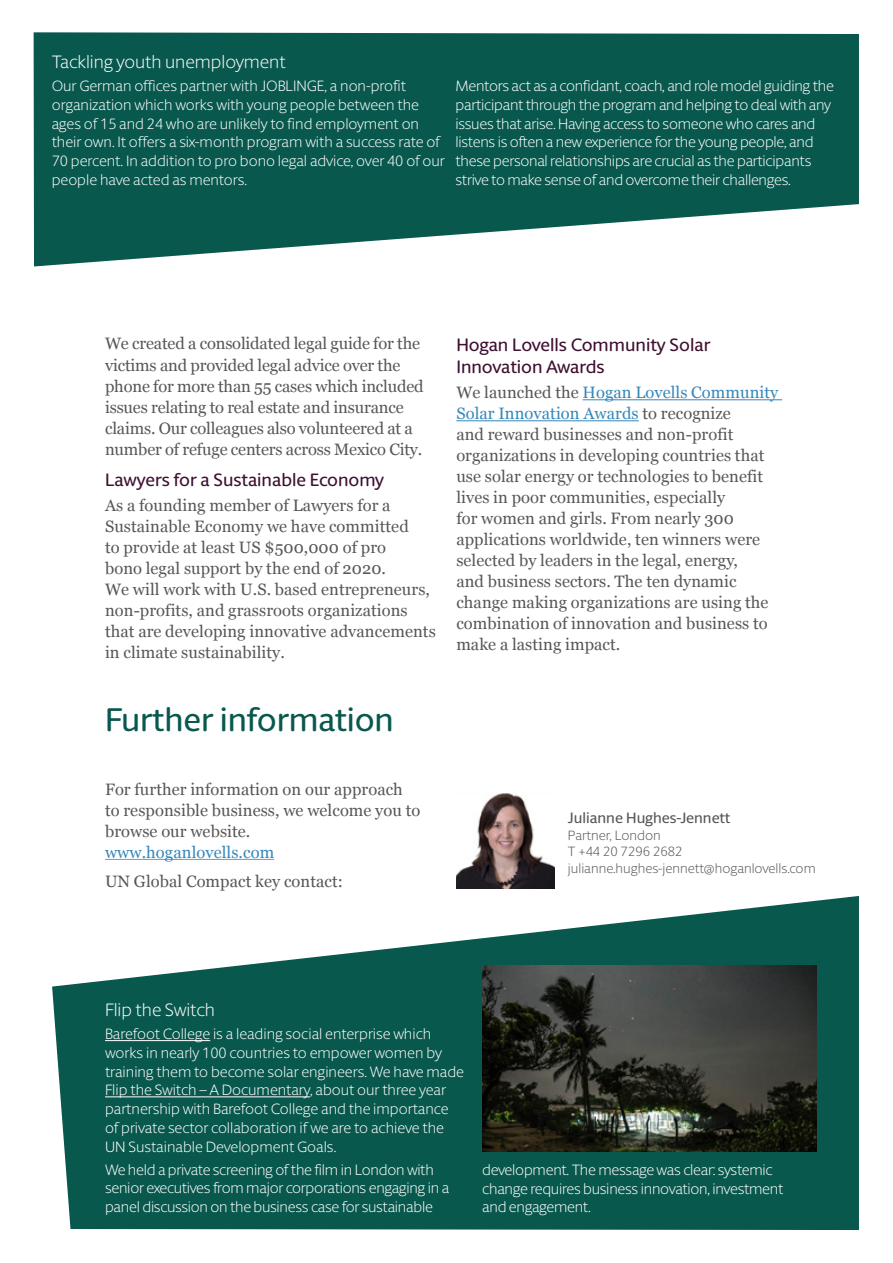
<style>
.page{position:relative;width:893px;height:1263px;background:#fff}
.page>*{position:absolute;margin:0;border:0;box-sizing:border-box;transform-origin:0 0}
.t1{font:500 33px "Berlingske Sans Round";letter-spacing:-.005em;color:#09584e}
.t2{font:500 18px/22.5px "Berlingske Sans Round";color:#3f1031}
.t3{font:300 18px "Berlingske Sans Round";color:#fff}
.t4{font:16.5px/21px "Georgia";letter-spacing:.005em;color:#575756}
.t5{font:16.5px "Georgia";letter-spacing:.005em;color:#3587bb}
.t6{font:300 15px/18.8px "Berlingske Sans Round";letter-spacing:-.015em;color:#fff}
.t7{font:500 15px "Berlingske Sans Round";color:#575756}
.t8{font:300 13.5px/16.5px "Berlingske Sans Round";color:#575756}
.s1{color:#3587bb}
</style>
<div class="page">
<svg style="left:52px;top:896px;width:807px;height:334px;fill:#09584e"></svg>
<svg style="left:34px;top:32px;width:825px;height:234px;background:#2a6e66"></svg>
<hr style="left:583px;top:399px;width:199px;height:1px;background:#3587bb">
<hr style="left:456px;top:420px;width:183px;height:1px;background:#3587bb">
<hr style="left:105px;top:859px;width:169px;height:1px;background:#689cc9">
<img style="left:456px;top:793px;width:99px;height:95px">
<hr style="left:105px;top:1040px;width:105px;height:1px;background:#fff">
<hr style="left:105px;top:1096px;width:205px;height:1px;background:#fff">
<img style="left:482px;top:965px;width:335px;height:187px">
<p class="t3" style="left:52px;top:50px;width:236px">Tackling youth unemployment</p>
<p class="t6" style="left:52px;top:76px;width:395px">Our German offices partner with JOBLINGE, a non-profit organization which works with young people between the ages of 15 and 24 who are unlikely to find employment on their own. It offers a six-month program with a success rate of 70 percent. In addition to pro bono legal advice, over 40 of our people have acted as mentors.</p>
<p class="t6" style="left:456px;top:76px;width:380px">Mentors act as a confidant, coach, and role model guiding the participant through the program and helping to deal with any issues that arise. Having access to someone who cares and listens is often a new experience for the young people, and these personal relationships are crucial as the participants strive to make sense of and overcome their challenges.</p>
<p class="t4" style="left:105px;top:333px;width:320px">We created a consolidated legal guide for the victims and provided legal advice over the phone for more than 55 cases which included issues relating to real estate and insurance claims. Our colleagues also volunteered at a number of refuge centers across Mexico City.</p>
<p class="t2" style="left:105px;top:467px;width:281px">Lawyers for a Sustainable Economy</p>
<p class="t4" style="left:105px;top:494px;width:332px">As a founding member of Lawyers for a Sustainable Economy we have committed<br>to provide at least US $500,000 of pro<br>bono legal support by the end of 2020.<br>We will work with U.S. based entrepreneurs, non‑profits, and grassroots organizations that are developing innovative advancements in climate sustainability.</p>
<h1 class="t1" style="left:105px;top:696px;width:290px">Further information</h1>
<p class="t4" style="left:105px;top:778px;width:317px">For further information on our approach to responsible business, we welcome you to browse our website.</p>
<p class="t5" style="left:105px;top:840px;width:171px">www.hoganlovells.com</p>
<p class="t4" style="left:105px;top:870px;width:240px">UN Global Compact key contact:</p>
<p class="t2" style="left:456px;top:332px;width:255px">Hogan Lovells Community Solar<br>Innovation Awards</p>
<p class="t4" style="left:456px;top:381px;width:324px">We launched the <span class="s1">Hogan Lovells Community Solar Innovation Awards</span> to recognize<br>and reward businesses and non-profit organizations in developing countries that use solar energy or technologies to benefit lives in poor communities, especially<br>for women and girls. From nearly 300 applications worldwide, ten winners were selected by leaders in the legal, energy,<br>and business sectors. The ten dynamic change making organizations are using the combination of innovation and business to make a lasting impact.</p>
<p class="t7" style="left:568px;top:807px;width:164px">Julianne Hughes-Jennett</p>
<p class="t8" style="left:568px;top:826px;width:249px">Partner, London<br>T +44 20 7296 2682 julianne.hughes-jennett@hoganlovells.com</p>
<p class="t3" style="left:105px;top:997px;width:112px">Flip the Switch</p>
<p class="t6" style="left:105px;top:1024px;width:361px">Barefoot College is a leading social enterprise which works in nearly 100 countries to empower women by training them to become solar engineers. We have made Flip the Switch – A Documentary, about our three year partnership with Barefoot College and the importance of private sector collaboration if we are to achieve the UN Sustainable Development Goals.</p>
<p class="t6" style="left:105px;top:1159px;width:346px">We held a private screening of the film in London with senior executives from major corporations engaging in a panel discussion on the business case for sustainable</p>
<p class="t6" style="left:482px;top:1160px;width:303px">development. The message was clear: systemic change requires business innovation, investment and engagement.</p>
</div>
